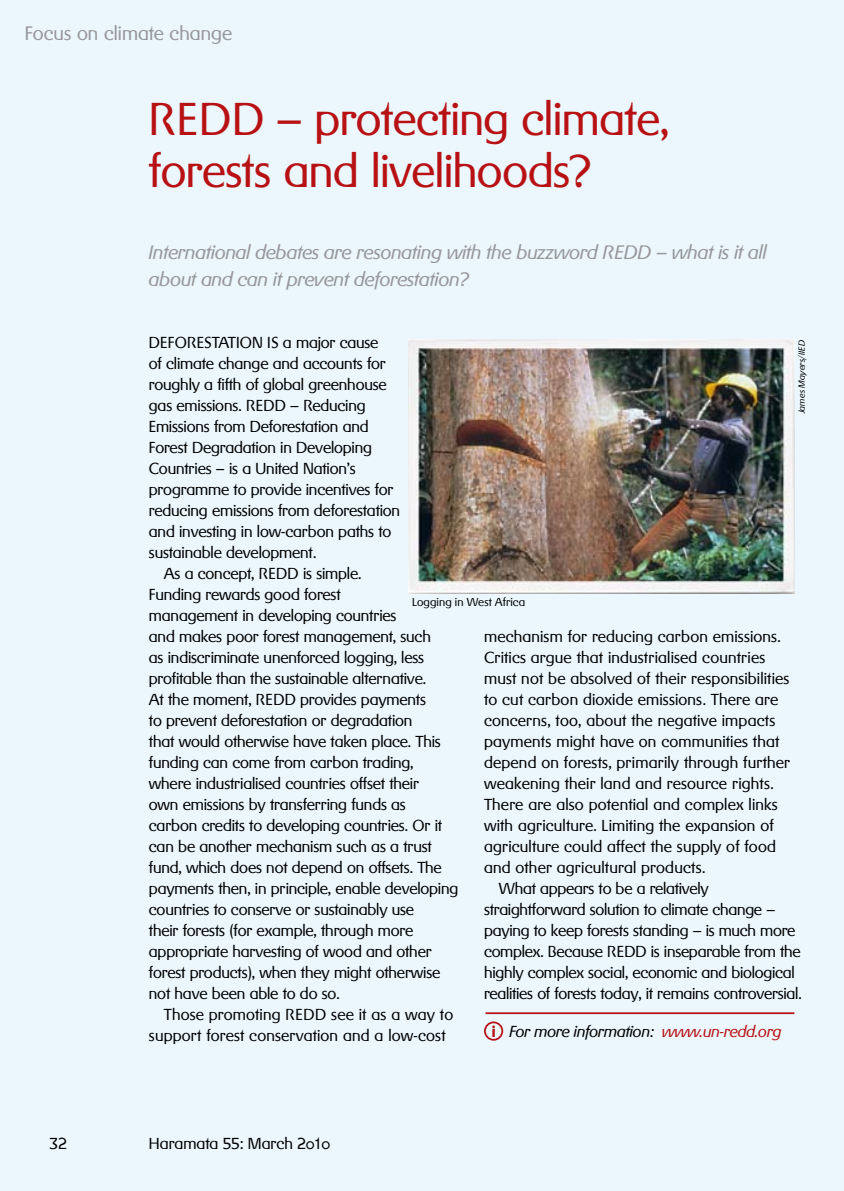
<style>
.page{position:relative;width:844px;height:1191px;background:#fff}
.page>*{position:absolute;margin:0;border:0;box-sizing:border-box;transform-origin:0 0}
.t1{font:300 45.5px/52.5px "Gerstner BQ";letter-spacing:-.01em;color:#b81114}
.t2{font:italic 300 19.25px/26.2px "Gerstner BQ";letter-spacing:-.01em;color:#97979b}
.t3{font:300 19.25px "Gerstner BQ";letter-spacing:.005em;color:#97979b}
.t4{font:300 15.75px "Gerstner BQ";letter-spacing:-.01em;color:#000}
.t5{font:300 15.75px "Gerstner BQ";letter-spacing:.01em;color:#000}
.t6{font:italic 300 15.75px "Gerstner BQ";letter-spacing:-.01em;color:#000}
.t7{font:300 11.38px "Gerstner BQ";letter-spacing:.01em;color:#000}
.t8{font:italic 300 8.75px "Gerstner BQ";letter-spacing:.025em;color:#000}
.s1{font-weight:500;font-style:normal;color:#b81114}
.s2{color:#b81114}
</style>
<div class="page">
<div style="left:0;top:0;width:843px;height:1191px;background:#ebf7fd"></div>
<hr style="left:485px;top:1012px;width:309px;height:2px;background:#b81114">
<div style="left:484px;top:1021px;width:19px;height:19px;border:2px solid #b81114;border-radius:50%"></div>
<img style="left:408px;top:340px;width:386px;height:253px">
<p class="t3" style="left:25px;top:21px;width:209px">Focus on climate change</p>
<h1 class="t1" style="left:149px;top:93px;width:521px">REDD – protecting climate, forests and livelihoods?</h1>
<p class="t2" style="left:149px;top:239px;width:619px">International debates are resonating with the buzzword REDD – what is it all about and can it prevent deforestation?</p>
<p class="t4" style="left:149px;top:333px;width:47px">Deforestati</p>
<p class="t4" style="left:240px;top:333px;width:140px">on is a major cause</p>
<p class="t4" style="left:149px;top:354px;width:238px">of climate change and accounts for</p>
<p class="t4" style="left:149px;top:375px;width:239px">roughly a fifth of global greenhouse</p>
<p class="t4" style="left:149px;top:396px;width:218px">gas emissions. REDD – Reducing</p>
<p class="t4" style="left:149px;top:417px;width:221px">Emissions from Deforestation and</p>
<p class="t4" style="left:149px;top:438px;width:224px">Forest Degradation in Developing</p>
<p class="t4" style="left:149px;top:459px;width:208px">Countries – is a United Nation’s</p>
<p class="t4" style="left:149px;top:480px;width:246px">programme to provide incentives for</p>
<p class="t4" style="left:149px;top:501px;width:253px">reducing emissions from deforestation</p>
<p class="t4" style="left:149px;top:522px;width:244px">and investing in low-carbon paths to</p>
<p class="t4" style="left:149px;top:543px;width:169px">sustainable development.</p>
<p class="t4" style="left:164px;top:564px;width:199px">As a concept, REDD is simple.</p>
<p class="t4" style="left:149px;top:585px;width:193px">Funding rewards good forest</p>
<p class="t4" style="left:149px;top:606px;width:249px">management in developing countries</p>
<p class="t4" style="left:149px;top:627px;width:283px">and makes poor forest management, such</p>
<p class="t4" style="left:149px;top:648px;width:276px">as indiscriminate unenforced logging, less</p>
<p class="t4" style="left:149px;top:669px;width:278px">profitable than the sustainable alternative.</p>
<p class="t4" style="left:149px;top:690px;width:278px">At the moment, REDD provides payments</p>
<p class="t4" style="left:149px;top:711px;width:265px">to prevent deforestation or degradation</p>
<p class="t4" style="left:149px;top:732px;width:293px">that would otherwise have taken place. This</p>
<p class="t4" style="left:149px;top:753px;width:266px">funding can come from carbon trading,</p>
<p class="t4" style="left:149px;top:774px;width:271px">where industrialised countries offset their</p>
<p class="t4" style="left:149px;top:795px;width:258px">own emissions by transferring funds as</p>
<p class="t4" style="left:149px;top:816px;width:294px">carbon credits to developing countries. Or it</p>
<p class="t4" style="left:149px;top:837px;width:284px">can be another mechanism such as a trust</p>
<p class="t4" style="left:149px;top:858px;width:294px">fund, which does not depend on offsets. The</p>
<p class="t4" style="left:149px;top:879px;width:311px">payments then, in principle, enable developing</p>
<p class="t4" style="left:149px;top:900px;width:267px">countries to conserve or sustainably use</p>
<p class="t4" style="left:149px;top:921px;width:266px">their forests (for example, through more</p>
<p class="t4" style="left:149px;top:942px;width:284px">appropriate harvesting of wood and other</p>
<p class="t4" style="left:149px;top:963px;width:293px">forest products), when they might otherwise</p>
<p class="t4" style="left:149px;top:984px;width:192px">not have been able to do so.</p>
<p class="t5" style="left:164px;top:1005px;width:291px">Those promoting REDD see it as a way to</p>
<p class="t5" style="left:149px;top:1026px;width:298px">support forest conservation and a low-cost</p>
<p class="t8" style="left:796px;top:413px;width:75px;rotate:-90deg">James Mayers/IIED</p>
<p class="t7" style="left:412px;top:595px;width:114px">Logging in West Africa</p>
<p class="t5" style="left:484px;top:627px;width:298px">mechanism for reducing carbon emissions.</p>
<p class="t5" style="left:484px;top:648px;width:283px">Critics argue that industrialised countries</p>
<p class="t5" style="left:484px;top:669px;width:307px">must not be absolved of their responsibilities</p>
<p class="t5" style="left:484px;top:690px;width:296px">to cut carbon dioxide emissions. There are</p>
<p class="t5" style="left:484px;top:711px;width:293px">concerns, too, about the negative impacts</p>
<p class="t5" style="left:484px;top:732px;width:297px">payments might have on communities that</p>
<p class="t5" style="left:484px;top:753px;width:307px">depend on forests, primarily through further</p>
<p class="t5" style="left:484px;top:774px;width:291px">weakening their land and resource rights.</p>
<p class="t5" style="left:484px;top:795px;width:295px">There are also potential and complex links</p>
<p class="t5" style="left:484px;top:816px;width:291px">with agriculture. Limiting the expansion of</p>
<p class="t5" style="left:484px;top:837px;width:293px">agriculture could affect the supply of food</p>
<p class="t5" style="left:484px;top:858px;width:223px">and other agricultural products.</p>
<p class="t4" style="left:499px;top:879px;width:211px">What appears to be a relatively</p>
<p class="t4" style="left:484px;top:900px;width:292px">straightforward solution to climate change –</p>
<p class="t4" style="left:484px;top:921px;width:313px">paying to keep forests standing – is much more</p>
<p class="t4" style="left:484px;top:942px;width:318px">complex. Because REDD is inseparable from the</p>
<p class="t4" style="left:484px;top:963px;width:312px">highly complex social, economic and biological</p>
<p class="t4" style="left:484px;top:984px;width:319px">realities of forests today, it remains controversial.</p>
<p class="t6" style="left:491px;top:1021px;width:291px"><span class="s1">i</span> For more information: <span class="s2">www.un-redd.org</span></p>
<p class="t4" style="left:50px;top:1134px;width:19px">32</p>
<p class="t4" style="left:149px;top:1134px;width:183px">Haramata 55: March 2010</p>
</div>
